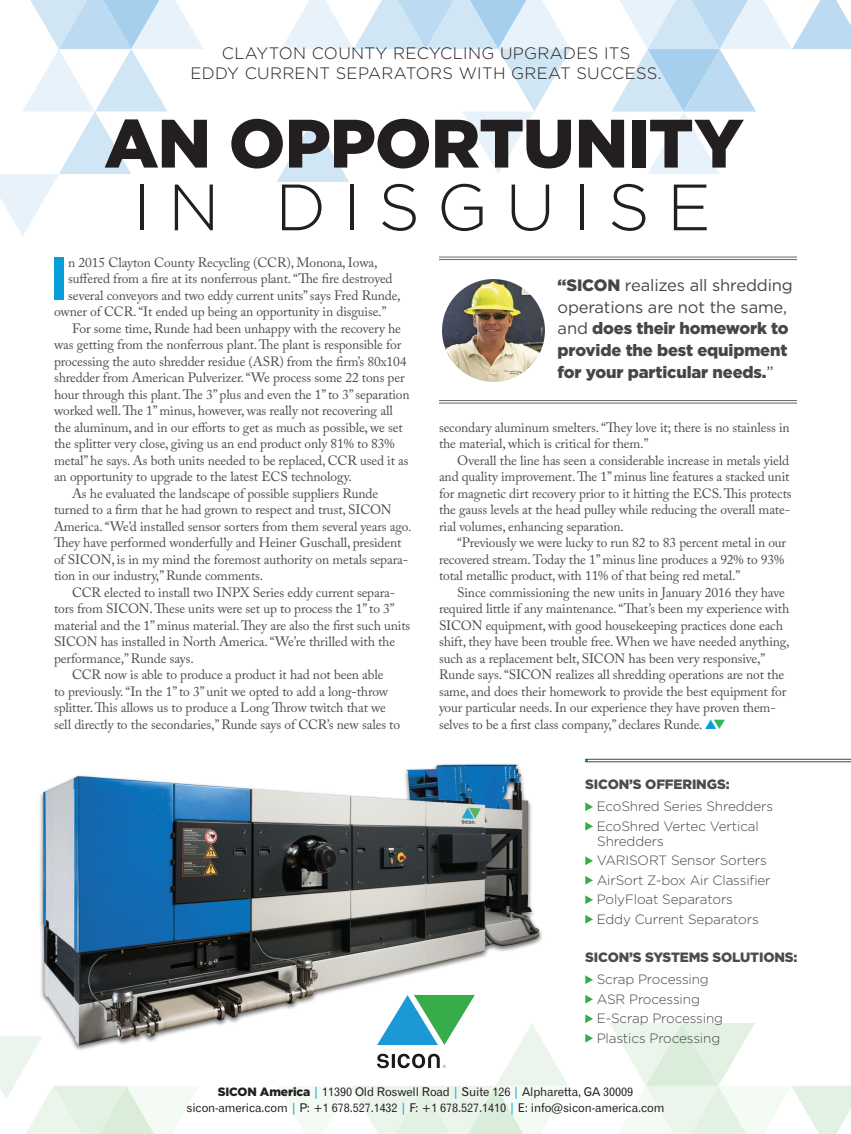
<style>
.page{position:relative;width:851px;height:1134px;background:#fff}
.page>*{position:absolute;margin:0;border:0;box-sizing:border-box;transform-origin:0 0}
.t1{font:900 68.25px "Gotham";letter-spacing:-.015em;color:#231f20}
.t2{font:300 65.25px "Gotham";letter-spacing:.265em;color:#231f20}
.t3{font:700 60.6px "Gotham";color:#089ed9}
.t4{font:900 16.5px/21.8px "Gotham";letter-spacing:-.01em;color:#484546}
.t5{font:300 16.5px/19.8px "Gotham";letter-spacing:.02em;color:#231f20;text-align:center}
.t6{font:13.5px/16.5px "Adobe Caslon Pro";letter-spacing:-.01em;color:#4b4c4d}
.t7{font:300 13.5px/15px "Gotham";letter-spacing:-.01em;color:#484546}
.t8{font:900 13.5px "Gotham";letter-spacing:-.01em;color:#4b4c4d}
.t9{font:12px "Gothic 720 BT Roman B";letter-spacing:-.01em;color:#231f20}
.s1{font-weight:400}
.s2{color:#089ed9}
.s3{color:#36b55a}
.s4{font-family:"Gotham";font-weight:900}
</style>
<div class="page">
<svg style="left:0;top:0;width:203px;height:236px"></svg>
<svg style="left:277px;top:0;width:293px;height:182px"></svg>
<svg style="left:612px;top:0;width:238px;height:174px"></svg>
<img style="left:40px;top:763px;width:502px;height:273px">
<hr style="left:585px;top:759px;width:265px;height:1px;background:#484546">
<hr style="left:585px;top:762px;width:265px;height:1px;background:#484546">
<svg style="left:0;top:1036px;width:198px;height:98px"></svg>
<svg style="left:277px;top:1023px;width:291px;height:111px"></svg>
<svg style="left:610px;top:1023px;width:240px;height:111px"></svg>
<img style="left:376px;top:995px;width:99px;height:74px">
<svg style="left:585px;top:802px;width:8px;height:9px"></svg>
<svg style="left:585px;top:822px;width:8px;height:9px"></svg>
<svg style="left:585px;top:856px;width:8px;height:9px"></svg>
<svg style="left:585px;top:876px;width:8px;height:9px"></svg>
<svg style="left:585px;top:895px;width:8px;height:9px"></svg>
<svg style="left:585px;top:915px;width:8px;height:9px"></svg>
<svg style="left:585px;top:975px;width:8px;height:9px"></svg>
<svg style="left:585px;top:995px;width:8px;height:9px"></svg>
<svg style="left:585px;top:1014px;width:8px;height:9px"></svg>
<svg style="left:585px;top:1034px;width:8px;height:9px"></svg>
<hr style="left:439px;top:257px;width:357px;height:1px;background:#676464">
<hr style="left:439px;top:259px;width:357px;height:1px;background:#676464">
<hr style="left:439px;top:400px;width:357px;height:1px;background:#676464">
<hr style="left:439px;top:403px;width:357px;height:1px;background:#676464">
<img style="left:440px;top:278px;width:106px;height:105px;border-radius:53px">
<div style="left:439px;top:276px;width:109px;height:109px;border:3px solid #fff;border-radius:50%"></div>
<p class="t5" style="left:190px;top:43px;width:472px">CLAYTON COUNTY RECYCLING UPGRADES ITS<br>EDDY CURRENT SEPARATORS WITH GREAT SUCCESS.</p>
<p class="t1" style="left:104px;top:104px;width:641px">AN OPPORTUNITY</p>
<p class="t2" style="left:133px;top:172px;width:579px">IN DISGUISE</p>
<p class="t3" style="left:48px;top:243px;width:22px">I</p>
<p class="t6" style="left:68px;top:254px;width:311px">n 2015 Clayton County Recycling (CCR), Monona, Iowa,</p>
<p class="t6" style="left:68px;top:270px;width:326px">suffered from a fire at its nonferrous plant. “The fire destroyed</p>
<p class="t6" style="left:68px;top:287px;width:334px">several conveyors and two eddy current units” says Fred Runde,</p>
<p class="t6" style="left:54px;top:303px;width:334px">owner of CCR. “It ended up being an opportunity in disguise.”</p>
<p class="t6" style="left:54px;top:320px;width:357px;text-indent:18px">For some time, Runde had been unhappy with the recovery he was getting from the nonferrous plant. The plant is responsible for processing the auto shredder residue (ASR) from the firm’s 80x104 shredder from American Pulverizer. “We process some 22 tons per hour through this plant. The 3” plus and even the 1” to 3” separation worked well. The 1” minus, however, was really not recovering all the aluminum, and in our efforts to get as much as possible, we set the splitter very close, giving us an end product only 81% to 83% metal” he says. As both units needed to be replaced, CCR used it as an opportunity to upgrade to the latest ECS technology.</p>
<p class="t6" style="left:54px;top:485px;width:359px;text-indent:18px">As he evaluated the landscape of possible suppliers Runde turned to a firm that he had grown to respect and trust, SICON America. “We’d installed sensor sorters from them several years ago.<br>They have performed wonderfully and Heiner Guschall, president of SICON, is in my mind the foremost authority on metals separa&shy;tion in our industry,” Runde comments.</p>
<p class="t6" style="left:54px;top:584px;width:358px;text-indent:18px">CCR elected to install two INPX Series eddy current separa&shy;tors from SICON. These units were set up to process the 1” to 3” material and the 1” minus material. They are also the first such units SICON has installed in North America. “We’re thrilled with the performance,” Runde says.</p>
<p class="t6" style="left:54px;top:666px;width:347px;text-indent:18px">CCR now is able to produce a product it had not been able<br>to previously. “In the 1” to 3” unit we opted to add a long-throw splitter. This allows us to produce a Long Throw twitch that we sell directly to the secondaries,” Runde says of CCR’s new sales to</p>
<p class="t4" style="left:557px;top:274px;width:237px">“SICON <span class="s1">realizes all shredding operations are not the same, and</span> does their homework to provide the best equipment for your particular needs.<span class="s1">”</span></p>
<p class="t6" style="left:439px;top:419px;width:352px">secondary aluminum smelters. “They love it; there is no stainless in the material, which is critical for them.”</p>
<p class="t6" style="left:439px;top:452px;width:354px;text-indent:18px">Overall the line has seen a considerable increase in metals yield and quality improvement. The 1” minus line features a stacked unit for magnetic dirt recovery prior to it hitting the ECS. This protects the gauss levels at the head pulley while reducing the overall mate&shy;rial volumes, enhancing separation.</p>
<p class="t6" style="left:439px;top:535px;width:349px;text-indent:18px">“Previously we were lucky to run 82 to 83 percent metal in our recovered stream. Today the 1” minus line produces a 92% to 93% total metallic product, with 11% of that being red metal.”</p>
<p class="t6" style="left:439px;top:584px;width:352px;text-indent:18px">Since commissioning the new units in January 2016 they have required little if any maintenance. “That’s been my experience with SICON equipment, with good housekeeping practices done each shift, they have been trouble free. When we have needed anything, such as a replacement belt, SICON has been very responsive,” Runde says. “SICON realizes all shredding operations are not the same, and does their homework to provide the best equipment for your particular needs. In our experience they have proven them&shy;selves to be a first class company,” declares Runde. <span class="s2">▲</span><span class="s3">▼</span></p>
<p class="t8" style="left:585px;top:776px;width:146px">SICON’S OFFERINGS:</p>
<p class="t7" style="left:596px;top:799px;width:178px">EcoShred Series Shredders</p>
<p class="t7" style="left:596px;top:818px;width:164px">EcoShred Vertec Vertical<br>Shredders</p>
<p class="t7" style="left:596px;top:853px;width:171px">VARISORT Sensor Sorters</p>
<p class="t7" style="left:596px;top:872px;width:175px">AirSort Z-box Air Classifier</p>
<p class="t7" style="left:596px;top:892px;width:138px">PolyFloat Separators</p>
<p class="t7" style="left:596px;top:911px;width:163px">Eddy Current Separators</p>
<p class="t8" style="left:585px;top:949px;width:214px">SICON’S SYSTEMS SOLUTIONS:</p>
<p class="t7" style="left:596px;top:972px;width:114px">Scrap Processing</p>
<p class="t7" style="left:596px;top:991px;width:105px">ASR Processing</p>
<p class="t7" style="left:596px;top:1011px;width:128px">E-Scrap Processing</p>
<p class="t7" style="left:596px;top:1030px;width:125px">Plastics Processing</p>
<p class="t9" style="left:218px;top:1084px;width:417px"><span class="s4">SICON America</span> <span class="s2">|</span> 11390 Old Roswell Road <span class="s2">|</span> Suite 126 <span class="s2">|</span> Alpharetta, GA 30009</p>
<p class="t9" style="left:186px;top:1101px;width:479px">sicon-america.com <span class="s2">|</span> P: +1 678.527.1432 <span class="s2">|</span> F: +1 678.527.1410 <span class="s2">|</span> E: info@sicon-america.com</p>
</div>
